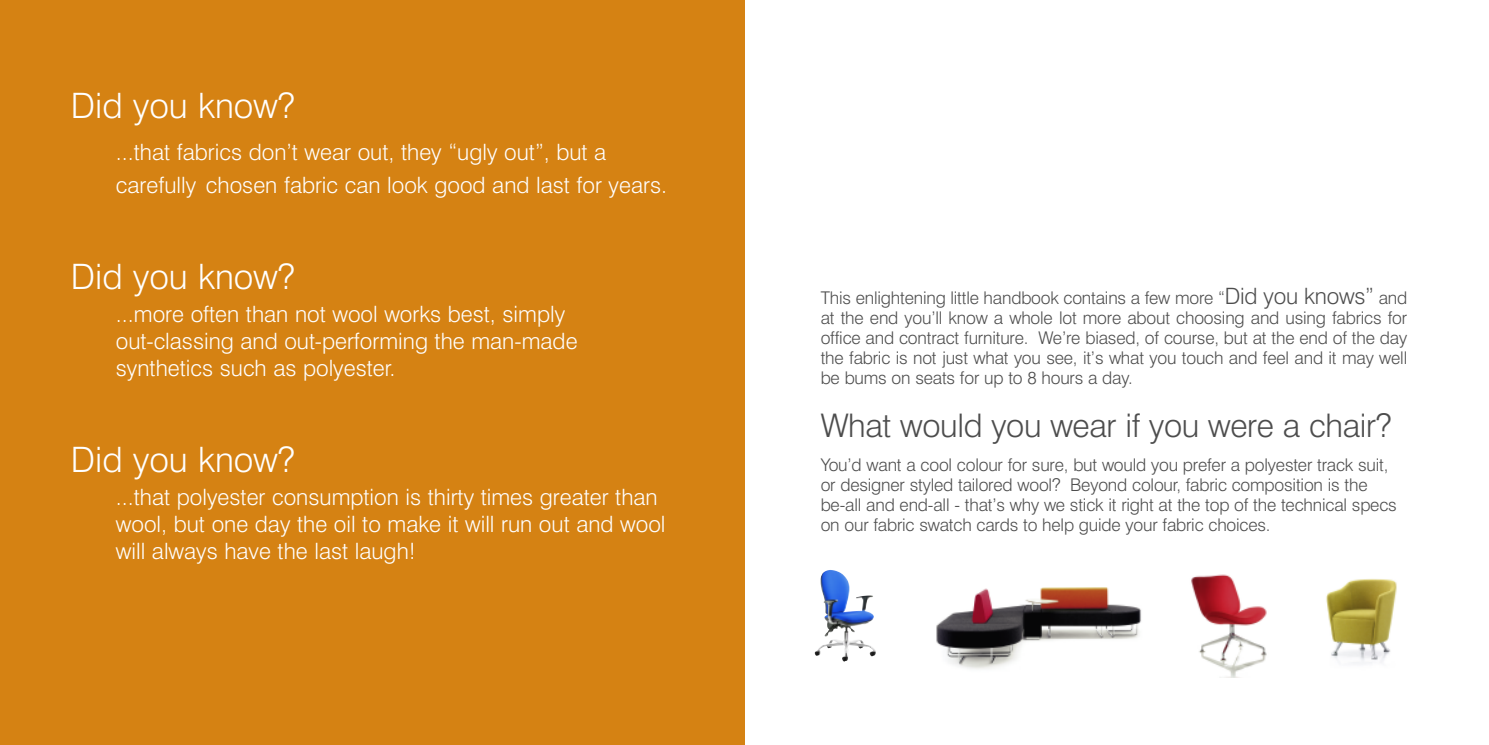
<style>
.page{position:relative;width:1489px;height:745px;background:#fff}
.page>*{position:absolute;margin:0;border:0;box-sizing:border-box;transform-origin:0 0}
.t1{font:300 35px "Swiss 721 BT";color:#fff}
.t2{font:300 32.5px "Swiss 721 BT";letter-spacing:-.01em;color:#4d4d4d}
.t3{font:300 22.5px/27px "Swiss 721 BT";color:#fff}
.t4{font:300 17.5px/20px "Swiss 721 BT";letter-spacing:-.01em;color:#4d4d4d;text-align:justify}
.s1{font-size:22.5px}
</style>
<div class="page">
<div style="left:0;top:0;width:744px;height:744px;background:#d58213"></div>
<img style="left:936px;top:587px;width:205px;height:82px">
<img style="left:1326px;top:578px;width:71px;height:86px">
<img style="left:820px;top:570px;width:43px;height:66px">
<img style="left:1191px;top:574px;width:76px;height:103px">
<h1 class="t1" style="left:71px;top:93px;width:225px">Did you know?</h1>
<p class="t3" style="left:116px;top:137px;width:552px;line-height:33px">...that fabrics don’t wear out, they “ugly out”, but a carefully chosen fabric can look good and last for years.</p>
<h1 class="t1" style="left:71px;top:264px;width:225px">Did you know?</h1>
<p class="t3" style="left:116px;top:302px;width:463px">...more often than not wool works best, simply out-classing and out-performing the man-made synthetics such as polyester.</p>
<h1 class="t1" style="left:71px;top:447px;width:225px">Did you know?</h1>
<p class="t3" style="left:116px;top:485px;width:551px">...that polyester consumption is thirty times greater than wool, but one day the oil to make it will run out and wool will always have the last laugh!</p>
<p class="t4" style="left:820px;top:289px;width:588px">This enlightening little handbook contains a few more “<span class="s1">Did you knows”</span> and at the end you’ll know a whole lot more about choosing and using fabrics for office and contract furniture. We’re biased, of course, but at the end of the day the fabric is not just what you see, it’s what you touch and feel and it may well be bums on seats for up to 8 hours a day.</p>
<h2 class="t2" style="left:820px;top:413px;width:572px">What would you wear if you were a chair?</h2>
<p class="t4" style="left:820px;top:456px;width:577px;text-align:left">You’d want a cool colour for sure, but would you prefer a polyester track suit, or designer styled tailored wool? Beyond colour, fabric composition is the be-all and end-all - that’s why we stick it right at the top of the technical specs on our fabric swatch cards to help guide your fabric choices.</p>
</div>
